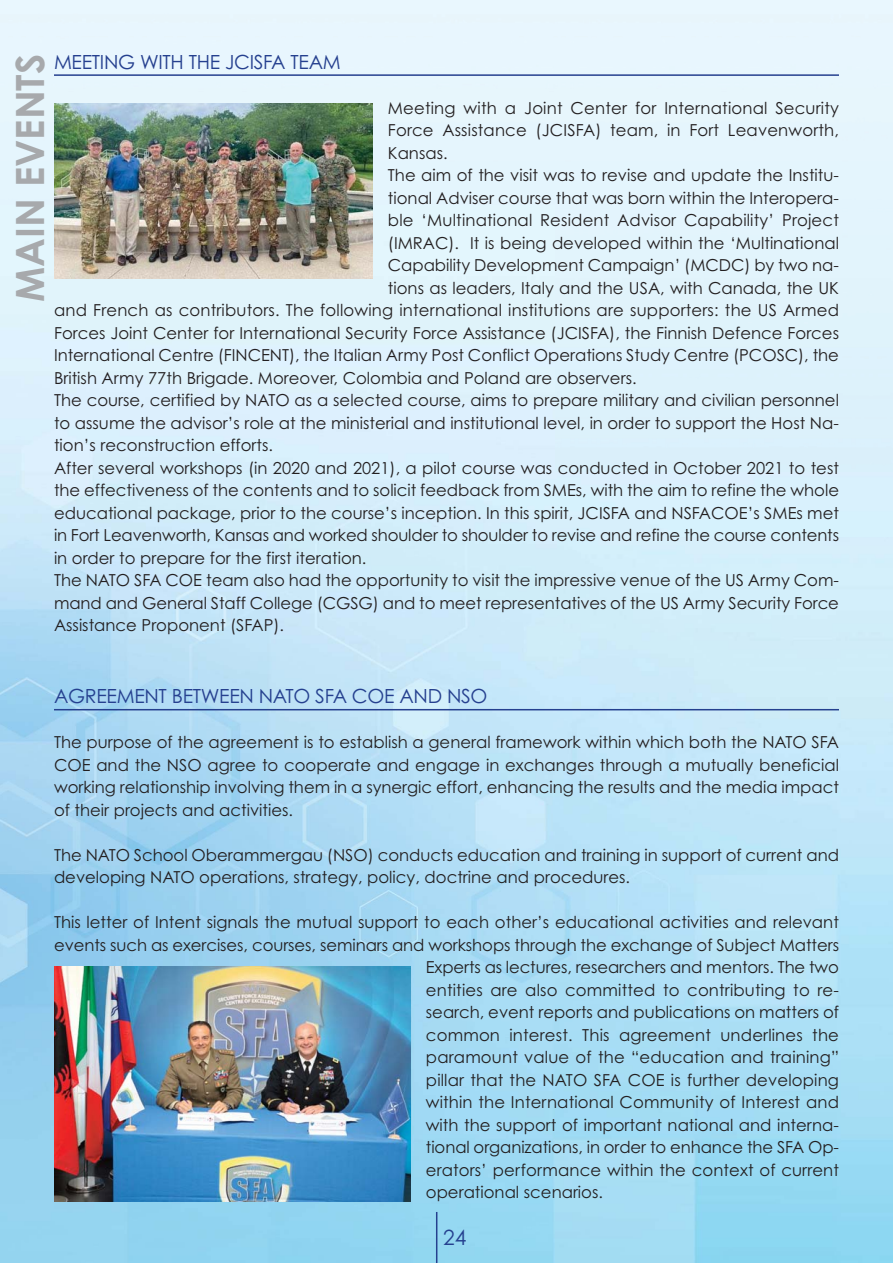
<style>
.page{position:relative;width:893px;height:1263px;background:#fff}
.page>*{position:absolute;margin:0;border:0;box-sizing:border-box;transform-origin:0 0}
.t1{font:700 39px "Century Gothic";color:#a7a9ac}
.t2{font:21px "Century Gothic";color:#25408f}
.t3{font:19.5px "Century Gothic";letter-spacing:-.015em;color:#25408f}
.t4{font:16.5px/22.5px "Century Gothic";color:#231f20;text-align:justify}
</style>
<div class="page">
<img style="left:0;top:0;width:893px;height:1263px">
<hr style="left:54px;top:74px;width:785px;height:2px;background:#25408f">
<hr style="left:54px;top:709px;width:785px;height:1px;background:#25408f">
<hr style="left:436px;top:1212px;width:1px;height:51px;background:#25408f">
<img style="left:54px;top:104px;width:319px;height:174px">
<img style="left:54px;top:967px;width:357px;height:234px">
<h1 class="t1" style="left:8px;top:302px;width:250px;rotate:-90deg">MAIN EVENTS</h1>
<p class="t3" style="left:54px;top:54px;width:288px">MEETING WITH THE JCISFA TEAM</p>
<p class="t4" style="left:388px;top:98px;width:453px">Meeting with a Joint Center for International Security</p>
<p class="t4" style="left:388px;top:121px;width:453px">Force Assistance (JCISFA) team, in Fort Leavenworth,</p>
<p class="t4" style="left:388px;top:143px;width:61px">Kansas.</p>
<p class="t4" style="left:388px;top:166px;width:453px">The aim of the visit was to revise and update the Institu-</p>
<p class="t4" style="left:388px;top:188px;width:453px">tional Adviser course that was born within the Interopera-</p>
<p class="t4" style="left:388px;top:211px;width:452px">ble ‘Multinational Resident Advisor Capability’ Project</p>
<p class="t4" style="left:388px;top:233px;width:453px">(IMRAC). It is being developed within the ‘Multinational</p>
<p class="t4" style="left:388px;top:256px;width:452px">Capability Development Campaign’ (MCDC) by two na-</p>
<p class="t4" style="left:388px;top:278px;width:453px">tions as leaders, Italy and the USA, with Canada, the UK</p>
<p class="t4" style="left:54px;top:301px;width:786px">and French as contributors. The following international institutions are supporters: the US Armed</p>
<p class="t4" style="left:54px;top:323px;width:787px">Forces Joint Center for International Security Force Assistance (JCISFA), the Finnish Defence Forces</p>
<p class="t4" style="left:54px;top:346px;width:786px">International Centre (FINCENT), the Italian Army Post Conflict Operations Study Centre (PCOSC), the</p>
<p class="t4" style="left:54px;top:368px;width:584px">British Army 77th Brigade. Moreover, Colombia and Poland are observers.</p>
<p class="t4" style="left:54px;top:391px;width:786px">The course, certified by NATO as a selected course, aims to prepare military and civilian personnel</p>
<p class="t4" style="left:54px;top:413px;width:786px">to assume the advisor’s role at the ministerial and institutional level, in order to support the Host Na-</p>
<p class="t4" style="left:54px;top:436px;width:221px">tion’s reconstruction efforts.</p>
<p class="t4" style="left:54px;top:458px;width:786px">After several workshops (in 2020 and 2021), a pilot course was conducted in October 2021 to test</p>
<p class="t4" style="left:54px;top:481px;width:786px">the effectiveness of the contents and to solicit feedback from SMEs, with the aim to refine the whole</p>
<p class="t4" style="left:54px;top:503px;width:786px">educational package, prior to the course’s inception. In this spirit, JCISFA and NSFACOE’s SMEs met</p>
<p class="t4" style="left:54px;top:525px;width:787px">in Fort Leavenworth, Kansas and worked shoulder to shoulder to revise and refine the course contents</p>
<p class="t4" style="left:54px;top:548px;width:314px">in order to prepare for the first iteration.</p>
<p class="t4" style="left:54px;top:570px;width:786px">The NATO SFA COE team also had the opportunity to visit the impressive venue of the US Army Com-</p>
<p class="t4" style="left:54px;top:593px;width:786px">mand and General Staff College (CGSG) and to meet representatives of the US Army Security Force</p>
<p class="t4" style="left:54px;top:615px;width:232px">Assistance Proponent (SFAP).</p>
<p class="t3" style="left:54px;top:689px;width:435px">AGREEMENT BETWEEN NATO SFA COE AND NSO</p>
<p class="t4" style="left:54px;top:733px;width:786px">The purpose of the agreement is to establish a general framework within which both the NATO SFA COE and the NSO agree to cooperate and engage in exchanges through a mutually beneficial working relationship involving them in a synergic effort, enhancing the results and the media impact of their projects and activities.</p>
<p class="t4" style="left:54px;top:845px;width:786px">The NATO School Oberammergau (NSO) conducts education and training in support of current and developing NATO operations, strategy, policy, doctrine and procedures.</p>
<p class="t4" style="left:54px;top:913px;width:786px">This letter of Intent signals the mutual support to each other’s educational activities and relevant</p>
<p class="t4" style="left:54px;top:935px;width:787px">events such as exercises, courses, seminars and workshops through the exchange of Subject Matters</p>
<p class="t4" style="left:426px;top:958px;width:415px">Experts as lectures, researchers and mentors. The two</p>
<p class="t4" style="left:426px;top:980px;width:415px">entities are also committed to contributing to re-</p>
<p class="t4" style="left:426px;top:1003px;width:415px">search, event reports and publications on matters of</p>
<p class="t4" style="left:426px;top:1025px;width:415px">common interest. This agreement underlines the</p>
<p class="t4" style="left:426px;top:1048px;width:415px">paramount value of the “education and training”</p>
<p class="t4" style="left:426px;top:1070px;width:415px">pillar that the NATO SFA COE is further developing</p>
<p class="t4" style="left:426px;top:1093px;width:415px">within the International Community of Interest and</p>
<p class="t4" style="left:426px;top:1115px;width:415px">with the support of important national and interna-</p>
<p class="t4" style="left:426px;top:1138px;width:415px">tional organizations, in order to enhance the SFA Op-</p>
<p class="t4" style="left:426px;top:1160px;width:415px">erators’ performance within the context of current</p>
<p class="t4" style="left:426px;top:1183px;width:179px">operational scenarios.</p>
<p class="t2" style="left:443px;top:1229px;width:25px">24</p>
</div>
